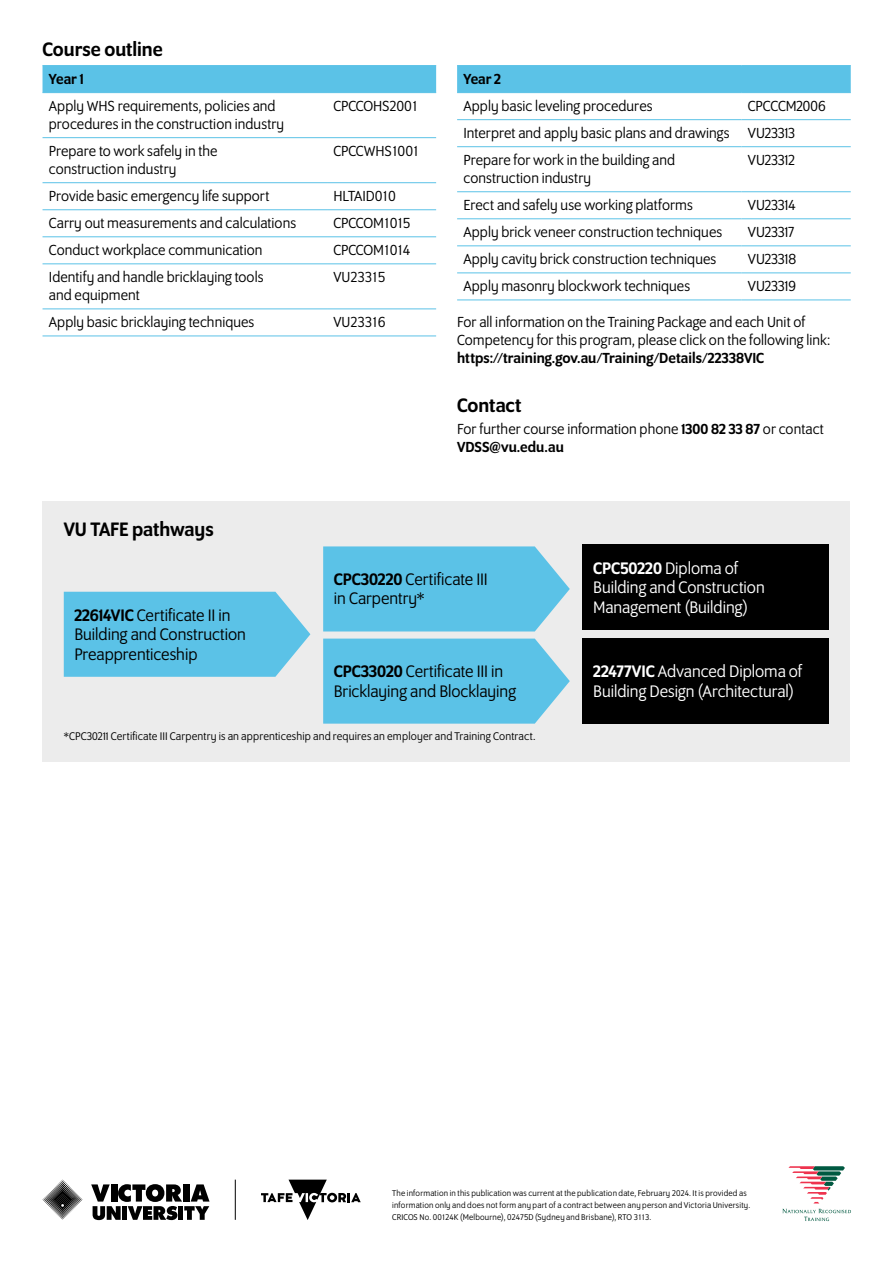
<style>
.page{position:relative;width:893px;height:1263px;background:#fff}
.page>*{position:absolute;margin:0;border:0;box-sizing:border-box;transform-origin:0 0}
.t1{font:500 21px "Program OT";color:#000}
.t2{font:18px/19.5px "Program OT";color:#000}
.t3{font:18px/19.5px "Program OT";color:#fff}
.t4{font:15.75px/18px "Program OT";letter-spacing:.005em;color:#000}
.t5{font:500 15.75px "Program OT";letter-spacing:.005em;color:#000}
.t6{font:15.75px "Program OT";letter-spacing:-.02em;color:#000}
.t7{font:15.75px "Program OT";letter-spacing:-.03em;color:#000}
.t8{font:15.75px "Program OT";letter-spacing:-.015em;color:#000}
.t9{font:15.75px "Program OT";letter-spacing:-.035em;color:#000}
.t10{font:12px "Program OT";letter-spacing:.015em;color:#000}
.t11{font:9px/12px "Program OT";letter-spacing:.025em;color:#000}
.s1{font-weight:500}
</style>
<div class="page">
<svg style="left:91px;top:1184px;width:119px;height:36px"></svg>
<svg style="left:42px;top:1179px;width:41px;height:41px"></svg>
<svg style="left:261px;top:1179px;width:100px;height:41px"></svg>
<hr style="left:235px;top:1179px;width:1px;height:41px;background:#000">
<svg style="left:788px;top:1166px;width:57px;height:37px"></svg>
<svg style="left:782px;top:1209px;width:69px;height:12px"></svg>
<div style="left:43px;top:66px;width:393px;height:26px;background:#5bc2e7"></div>
<hr style="left:43px;top:137px;width:284px;height:1px;background:#5bc2e7">
<hr style="left:327px;top:137px;width:109px;height:1px;background:#5bc2e7">
<hr style="left:43px;top:182px;width:284px;height:1px;background:#5bc2e7">
<hr style="left:327px;top:182px;width:109px;height:1px;background:#5bc2e7">
<hr style="left:43px;top:209px;width:284px;height:1px;background:#5bc2e7">
<hr style="left:327px;top:209px;width:109px;height:1px;background:#5bc2e7">
<hr style="left:43px;top:236px;width:284px;height:1px;background:#5bc2e7">
<hr style="left:327px;top:236px;width:109px;height:1px;background:#5bc2e7">
<hr style="left:43px;top:263px;width:284px;height:1px;background:#5bc2e7">
<hr style="left:327px;top:263px;width:109px;height:1px;background:#5bc2e7">
<hr style="left:43px;top:308px;width:284px;height:1px;background:#5bc2e7">
<hr style="left:327px;top:308px;width:109px;height:1px;background:#5bc2e7">
<hr style="left:43px;top:336px;width:284px;height:1px;background:#5bc2e7">
<hr style="left:327px;top:336px;width:109px;height:1px;background:#5bc2e7">
<hr style="left:43px;top:65px;width:284px;height:1px;background:#5bc2e7">
<hr style="left:327px;top:65px;width:109px;height:1px;background:#5bc2e7">
<hr style="left:43px;top:92px;width:284px;height:1px;background:#5bc2e7">
<hr style="left:327px;top:92px;width:109px;height:1px;background:#5bc2e7">
<div style="left:457px;top:66px;width:394px;height:26px;background:#5bc2e7"></div>
<hr style="left:457px;top:65px;width:285px;height:1px;background:#5bc2e7">
<hr style="left:742px;top:65px;width:109px;height:1px;background:#5bc2e7">
<hr style="left:457px;top:119px;width:285px;height:1px;background:#5bc2e7">
<hr style="left:742px;top:119px;width:109px;height:1px;background:#5bc2e7">
<hr style="left:457px;top:146px;width:285px;height:1px;background:#5bc2e7">
<hr style="left:742px;top:146px;width:109px;height:1px;background:#5bc2e7">
<hr style="left:457px;top:191px;width:285px;height:1px;background:#5bc2e7">
<hr style="left:742px;top:191px;width:109px;height:1px;background:#5bc2e7">
<hr style="left:457px;top:218px;width:285px;height:1px;background:#5bc2e7">
<hr style="left:742px;top:218px;width:109px;height:1px;background:#5bc2e7">
<hr style="left:457px;top:245px;width:285px;height:1px;background:#5bc2e7">
<hr style="left:742px;top:245px;width:109px;height:1px;background:#5bc2e7">
<hr style="left:457px;top:272px;width:285px;height:1px;background:#5bc2e7">
<hr style="left:742px;top:272px;width:109px;height:1px;background:#5bc2e7">
<hr style="left:457px;top:300px;width:285px;height:1px;background:#5bc2e7">
<hr style="left:742px;top:300px;width:109px;height:1px;background:#5bc2e7">
<hr style="left:457px;top:92px;width:285px;height:1px;background:#5bc2e7">
<hr style="left:742px;top:92px;width:109px;height:1px;background:#5bc2e7">
<div style="left:43px;top:501px;width:807px;height:261px;background:#ececec"></div>
<div style="left:583px;top:545px;width:246px;height:85px;background:#000"></div>
<div style="left:583px;top:638px;width:246px;height:85px;background:#000"></div>
<svg style="left:64px;top:592px;width:246px;height:85px;background:#65c5e7"></svg>
<svg style="left:323px;top:546px;width:247px;height:85px;background:#66c5e7"></svg>
<svg style="left:323px;top:639px;width:247px;height:85px;background:#65c5e7"></svg>
<h1 class="t1" style="left:43px;top:37px;width:122px">Course outline</h1>
<p class="t5" style="left:49px;top:70px;width:36px">Year 1</p>
<p class="t4" style="left:49px;top:97px;width:237px">Apply WHS requirements, policies and procedures in the construction industry</p>
<p class="t8" style="left:333px;top:97px;width:87px">CPCCOHS2001</p>
<p class="t4" style="left:49px;top:142px;width:170px">Prepare to work safely in the construction industry</p>
<p class="t4" style="left:333px;top:142px;width:88px">CPCCWHS1001</p>
<p class="t4" style="left:49px;top:187px;width:222px">Provide basic emergency life support</p>
<p class="t9" style="left:333px;top:187px;width:64px">HLTAID010</p>
<p class="t4" style="left:49px;top:214px;width:249px">Carry out measurements and calculations</p>
<p class="t6" style="left:333px;top:214px;width:79px">CPCCOM1015</p>
<p class="t4" style="left:49px;top:241px;width:215px">Conduct workplace communication</p>
<p class="t6" style="left:333px;top:242px;width:79px">CPCCOM1014</p>
<p class="t4" style="left:49px;top:268px;width:216px">Identify and handle bricklaying tools and equipment</p>
<p class="t7" style="left:333px;top:269px;width:54px">VU23315</p>
<p class="t4" style="left:49px;top:313px;width:207px">Apply basic bricklaying techniques</p>
<p class="t7" style="left:333px;top:314px;width:54px">VU23316</p>
<h1 class="t1" style="left:64px;top:517px;width:152px">VU TAFE pathways</h1>
<p class="t5" style="left:463px;top:70px;width:39px">Year 2</p>
<p class="t4" style="left:463px;top:97px;width:191px">Apply basic leveling procedures</p>
<p class="t4" style="left:463px;top:93px;width:364px;line-height:27px;text-indent:284px">CPCCCM2006<br>Interpret and apply basic plans and drawings VU23313<br>Prepare for work in the building and</p>
<p class="t4" style="left:463px;top:169px;width:129px">construction industry</p>
<p class="t4" style="left:748px;top:151px;width:48px">VU23312</p>
<p class="t4" style="left:463px;top:196px;width:231px">Erect and safely use working platforms</p>
<p class="t4" style="left:748px;top:196px;width:49px">VU23314</p>
<p class="t4" style="left:463px;top:223px;width:260px">Apply brick veneer construction techniques</p>
<p class="t4" style="left:748px;top:223px;width:48px">VU23317</p>
<p class="t4" style="left:463px;top:250px;width:254px">Apply cavity brick construction techniques</p>
<p class="t4" style="left:748px;top:250px;width:50px">VU23318</p>
<p class="t4" style="left:463px;top:277px;width:228px">Apply masonry blockwork techniques</p>
<p class="t4" style="left:748px;top:277px;width:50px">VU23319</p>
<p class="t4" style="left:457px;top:313px;width:375px">For all information on the Training Package and each Unit of<br>Competency for this program, please click on the following link:</p>
<p class="t5" style="left:457px;top:349px;width:309px">https://training.gov.au/Training/Details/22338VIC</p>
<h1 class="t1" style="left:457px;top:393px;width:66px">Contact</h1>
<p class="t4" style="left:457px;top:420px;width:368px">For further course information phone <span class="s1">1300 82 33 87</span> or contact<br><span class="s1">VDSS@vu.edu.au</span></p>
<p class="t2" style="left:74px;top:605px;width:173px"><span class="s1">22614VIC</span> Certificate II in<br>Building and Construction<br>Preapprenticeship</p>
<p class="t2" style="left:334px;top:569px;width:156px"><span class="s1">CPC30220</span> Certificate III in Carpentry*</p>
<p class="t2" style="left:334px;top:661px;width:184px"><span class="s1">CPC33020</span> Certificate III in<br>Bricklaying and Blocklaying</p>
<p class="t10" style="left:64px;top:730px;width:473px">*CPC30211 Certificate III Carpentry is an apprenticeship and requires an employer and Training Contract.</p>
<p class="t3" style="left:593px;top:558px;width:173px"><span class="s1">CPC50220</span> Diploma of<br>Building and Construction<br>Management (Building)</p>
<p class="t3" style="left:593px;top:661px;width:211px"><span class="s1">22477VIC</span> Advanced Diploma of<br>Building Design (Architectural)</p>
<p class="t11" style="left:392px;top:1187px;width:360px">The information in this publication was current at the publication date, February 2024. It is provided as information only and does not form any part of a contract between any person and Victoria University.<br>CRICOS No. 00124K (Melbourne), 02475D (Sydney and Brisbane), RTO 3113.</p>
</div>
